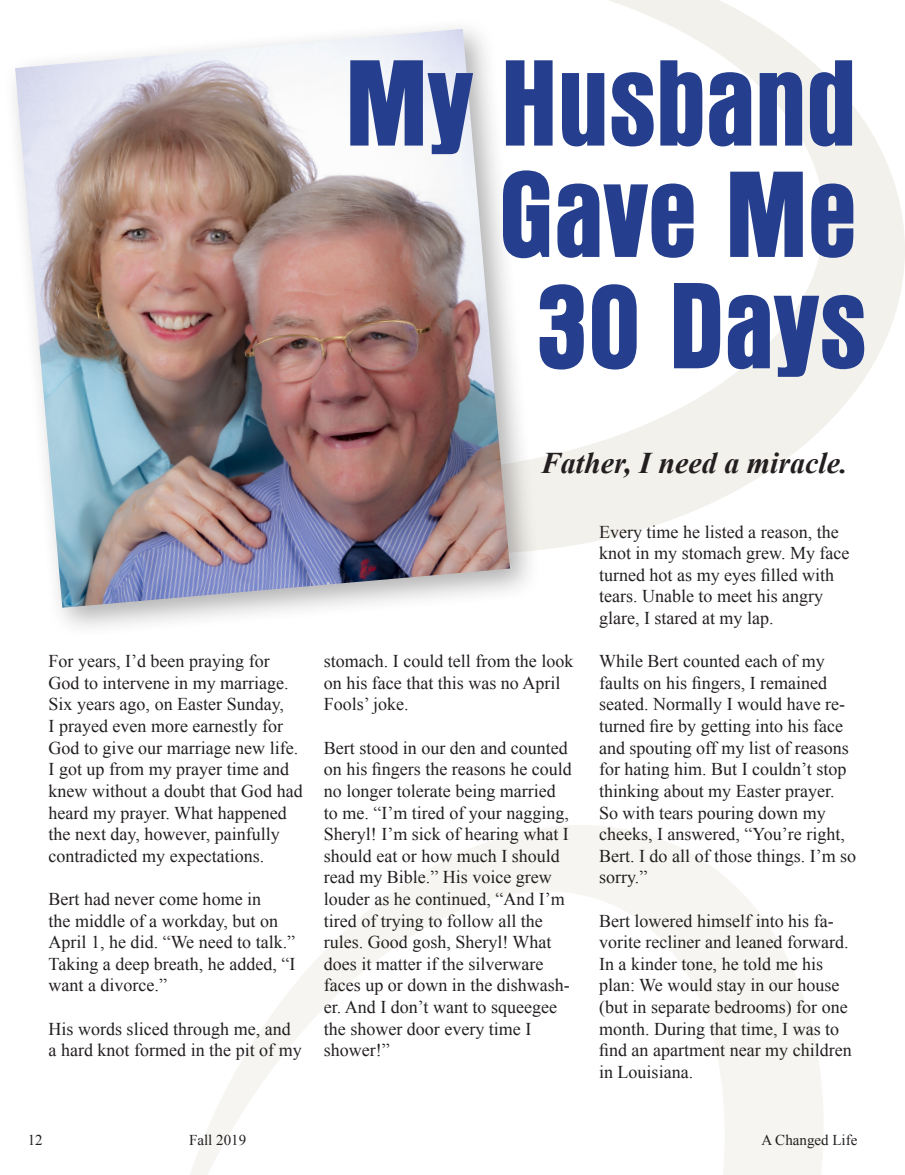
<style>
.page{position:relative;width:905px;height:1175px;background:#fff}
.page>*{position:absolute;margin:0;border:0;box-sizing:border-box;transform-origin:0 0}
.t1{font:127.95px/111.3px "Anzeigen Gro D";color:#253f8e;text-align:right}
.t2{font:italic 700 30px "Times New Roman";color:#231f20}
.t3{font:18px/21.6px "Times New Roman";color:#231f20}
.t4{font:15px "Times New Roman";color:#231f20}
</style>
<div class="page">
<svg style="left:478px;top:825px;width:345px;height:349px;fill:#f6f5f1"></svg>
<svg style="left:191px;top:846px;width:570px;height:328px"></svg>
<svg style="left:541px;top:73px;width:363px;height:477px;fill:#f3f1ec"></svg>
<svg style="left:541px;top:0;width:283px;height:472px"></svg>
<div style="left:3px;top:17px;width:538px;height:622px;background:#231f20;opacity:.35"></div>
<img style="left:15px;top:29px;width:495px;height:579px">
<p class="t1" style="left:345px;top:50px;width:513px">My Husband<br>Gave Me</p>
<p class="t1" style="left:537px;top:273px;width:331px">30 Days</p>
<p class="t3" style="left:49px;top:650px;width:255px">For years, I’d been praying for<br>God to intervene in my marriage.<br>Six years ago, on Easter Sunday,<br>I prayed even more earnestly for<br>God to give our marriage new life.<br>I got up from my prayer time and knew without a doubt that God had heard my prayer. What happened the next day, however, painfully contradicted my expectations.</p>
<p class="t3" style="left:49px;top:887px;width:248px">Bert had never come home in<br>the middle of a workday, but on<br>April 1, he did. “We need to talk.”<br>Taking a deep breath, he added, “I want a divorce.”</p>
<p class="t3" style="left:49px;top:1017px;width:254px">His words sliced through me, and a hard knot formed in the pit of my</p>
<p class="t2" style="left:541px;top:442px;width:308px">Father, I need a miracle.</p>
<p class="t3" style="left:324px;top:650px;width:251px">stomach. I could tell from the look on his face that this was no April<br>Fools’ joke.</p>
<p class="t3" style="left:324px;top:736px;width:249px">Bert stood in our den and counted on his fingers the reasons he could no longer tolerate being married to me. “I’m tired of your nagging,<br>Sheryl! I’m sick of hearing what I should eat or how much I should read my Bible.” His voice grew louder as he continued, “And I’m tired of trying to follow all the rules. Good gosh, Sheryl! What does it matter if the silverware faces up or down in the dishwash&shy;er. And I don’t want to squeegee the shower door every time I shower!”</p>
<p class="t3" style="left:599px;top:520px;width:252px">Every time he listed a reason, the knot in my stomach grew. My face turned hot as my eyes filled with tears. Unable to meet his angry glare, I stared at my lap.</p>
<p class="t3" style="left:599px;top:650px;width:258px">While Bert counted each of my faults on his fingers, I remained seated. Normally I would have re&shy;turned fire by getting into his face and spouting off my list of reasons for hating him. But I couldn’t stop thinking about my Easter prayer.<br>So with tears pouring down my cheeks, I answered, “You’re right,<br>Bert. I do all of those things. I’m so sorry.”</p>
<p class="t3" style="left:599px;top:909px;width:254px">Bert lowered himself into his fa&shy;vorite recliner and leaned forward.<br>In a kinder tone, he told me his plan: We would stay in our house (but in separate bedrooms) for one month. During that time, I was to find an apartment near my children in Louisiana.</p>
<p class="t4" style="left:28px;top:1129px;width:16px">12</p>
<p class="t4" style="left:189px;top:1129px;width:59px">Fall 2019</p>
<p class="t4" style="left:761px;top:1129px;width:97px">A Changed Life</p>
</div>
